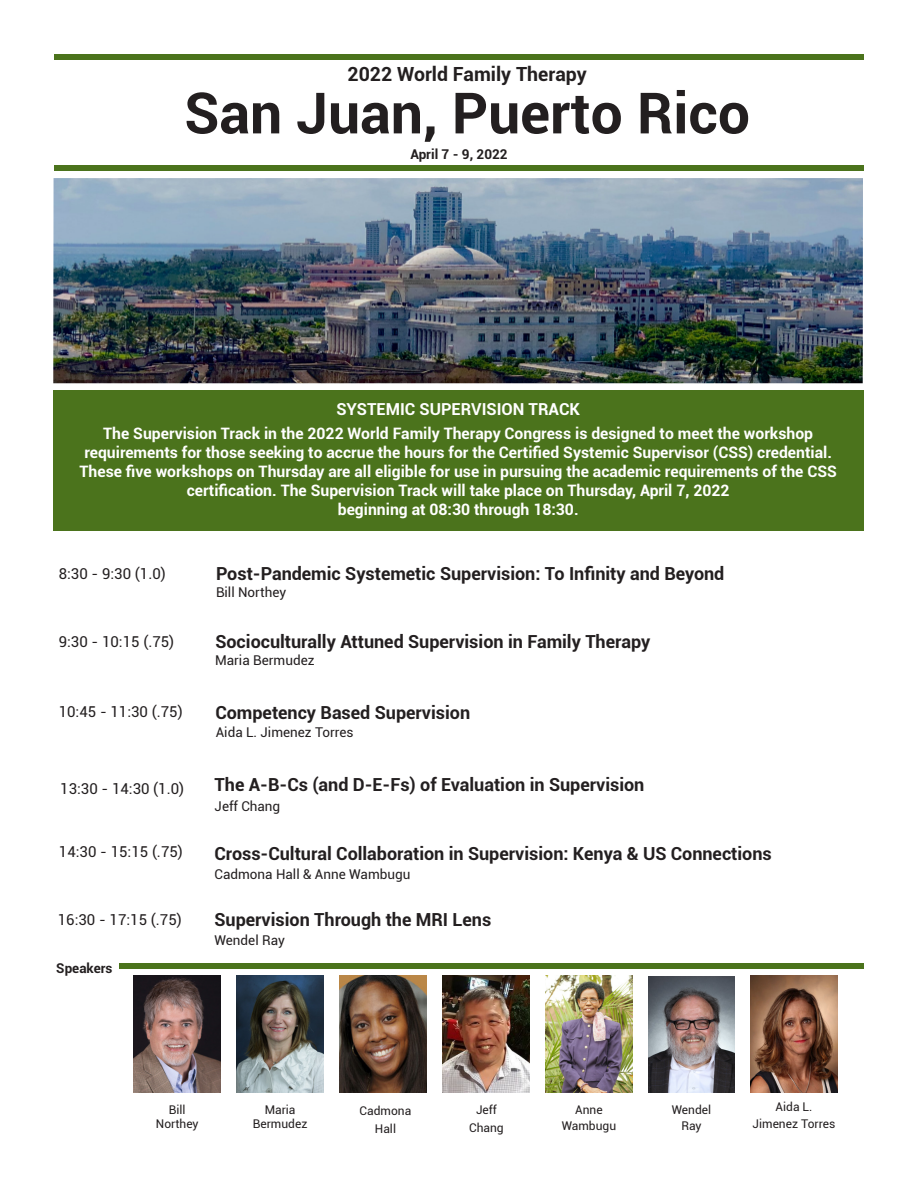
<style>
.page{position:relative;width:918px;height:1188px;background:#fff}
.page>*{position:absolute;margin:0;border:0;box-sizing:border-box;transform-origin:0 0}
.t1{font:700 57px "Roboto";color:#231f20}
.t2{font:700 19.5px "Roboto";color:#231f20}
.t3{font:700 18px "Roboto";color:#231f20}
.t4{font:700 16.5px "Roboto";color:#fff}
.t5{font:700 15.75px/18.9px "Roboto";color:#fff;text-align:center}
.t6{font:15px "Roboto";color:#231f20}
.t7{font:13.5px "Roboto";color:#231f20}
.t8{font:700 13.5px "Roboto";color:#231f20}
.t9{font:12px "Roboto";color:#231f20}
</style>
<div class="page">
<div style="left:54px;top:165px;width:809px;height:6px;background:#4b731c"></div>
<div style="left:54px;top:54px;width:810px;height:6px;background:#4b731c"></div>
<img style="left:53px;top:178px;width:810px;height:205px">
<div style="left:53px;top:391px;width:810px;height:140px;background:#4b731c"></div>
<img style="left:237px;top:976px;width:87px;height:116px">
<img style="left:443px;top:975px;width:87px;height:117px">
<img style="left:134px;top:976px;width:87px;height:117px">
<img style="left:545px;top:976px;width:87px;height:117px">
<img style="left:340px;top:976px;width:86px;height:116px">
<div style="left:119px;top:963px;width:744px;height:6px;background:#4b731c"></div>
<img style="left:648px;top:976px;width:87px;height:117px">
<img style="left:751px;top:976px;width:86px;height:117px">
<p class="t2" style="left:348px;top:60px;width:241px">2022 World Family Therapy</p>
<p class="t1" style="left:184px;top:73px;width:567px">San Juan, Puerto Rico</p>
<p class="t8" style="left:410px;top:144px;width:99px">April 7 - 9, 2022</p>
<p class="t4" style="left:336px;top:398px;width:245px">SYSTEMIC SUPERVISION TRACK</p>
<p class="t5" style="left:80px;top:424px;width:759px">The Supervision Track in the 2022 World Family Therapy Congress is designed to meet the workshop requirements for those seeking to accrue the hours for the Certified Systemic Supervisor (CSS) credential.<br>These five workshops on Thursday are all eligible for use in pursuing the academic requirements of the CSS certification. The Supervision Track will take place on Thursday, April 7, 2022</p>
<p class="t5" style="left:338px;top:499px;width:242px">beginning at 08:30 through 18:30.</p>
<p class="t6" style="left:59px;top:563px;width:109px">8:30 - 9:30 (1.0)</p>
<p class="t3" style="left:216px;top:561px;width:510px">Post-Pandemic Systemetic Supervision: To Infinity and Beyond</p>
<p class="t7" style="left:216px;top:582px;width:72px">Bill Northey</p>
<p class="t6" style="left:59px;top:631px;width:117px">9:30 - 10:15 (.75)</p>
<p class="t3" style="left:215px;top:629px;width:436px">Socioculturally Attuned Supervision in Family Therapy</p>
<p class="t7" style="left:215px;top:651px;width:101px">Maria Bermudez</p>
<p class="t6" style="left:59px;top:701px;width:126px">10:45 - 11:30 (.75)</p>
<p class="t3" style="left:215px;top:699px;width:256px">Competency Based Supervision</p>
<p class="t7" style="left:216px;top:723px;width:139px">Aida L. Jimenez Torres</p>
<p class="t6" style="left:60px;top:778px;width:126px">13:30 - 14:30 (1.0)</p>
<p class="t3" style="left:215px;top:772px;width:431px">The A-B-Cs (and D-E-Fs) of Evaluation in Supervision</p>
<p class="t7" style="left:215px;top:797px;width:67px">Jeff Chang</p>
<p class="t6" style="left:59px;top:841px;width:126px">14:30 - 15:15 (.75)</p>
<p class="t3" style="left:214px;top:841px;width:559px">Cross-Cultural Collaboration in Supervision: Kenya &amp; US Connections</p>
<p class="t7" style="left:214px;top:865px;width:198px">Cadmona Hall &amp; Anne Wambugu</p>
<p class="t6" style="left:58px;top:909px;width:126px">16:30 - 17:15 (.75)</p>
<p class="t3" style="left:214px;top:907px;width:278px">Supervision Through the MRI Lens</p>
<p class="t7" style="left:214px;top:931px;width:72px">Wendel Ray</p>
<p class="t8" style="left:56px;top:959px;width:58px">Speakers</p>
<p class="t9" style="left:169px;top:1101px;width:18px">Bill</p>
<p class="t9" style="left:156px;top:1116px;width:44px">Northey</p>
<p class="t9" style="left:265px;top:1101px;width:32px">Maria</p>
<p class="t9" style="left:253px;top:1116px;width:56px">Bermudez</p>
<p class="t9" style="left:360px;top:1102px;width:53px">Cadmona</p>
<p class="t9" style="left:375px;top:1120px;width:23px">Hall</p>
<p class="t9" style="left:476px;top:1101px;width:22px">Jeff</p>
<p class="t9" style="left:469px;top:1119px;width:36px">Chang</p>
<p class="t9" style="left:575px;top:1101px;width:29px">Anne</p>
<p class="t9" style="left:562px;top:1118px;width:56px">Wambugu</p>
<p class="t9" style="left:672px;top:1101px;width:41px">Wendel</p>
<p class="t9" style="left:681px;top:1118px;width:22px">Ray</p>
<p class="t9" style="left:776px;top:1099px;width:38px">Aida L.</p>
<p class="t9" style="left:753px;top:1115px;width:84px">Jimenez Torres</p>
</div>
